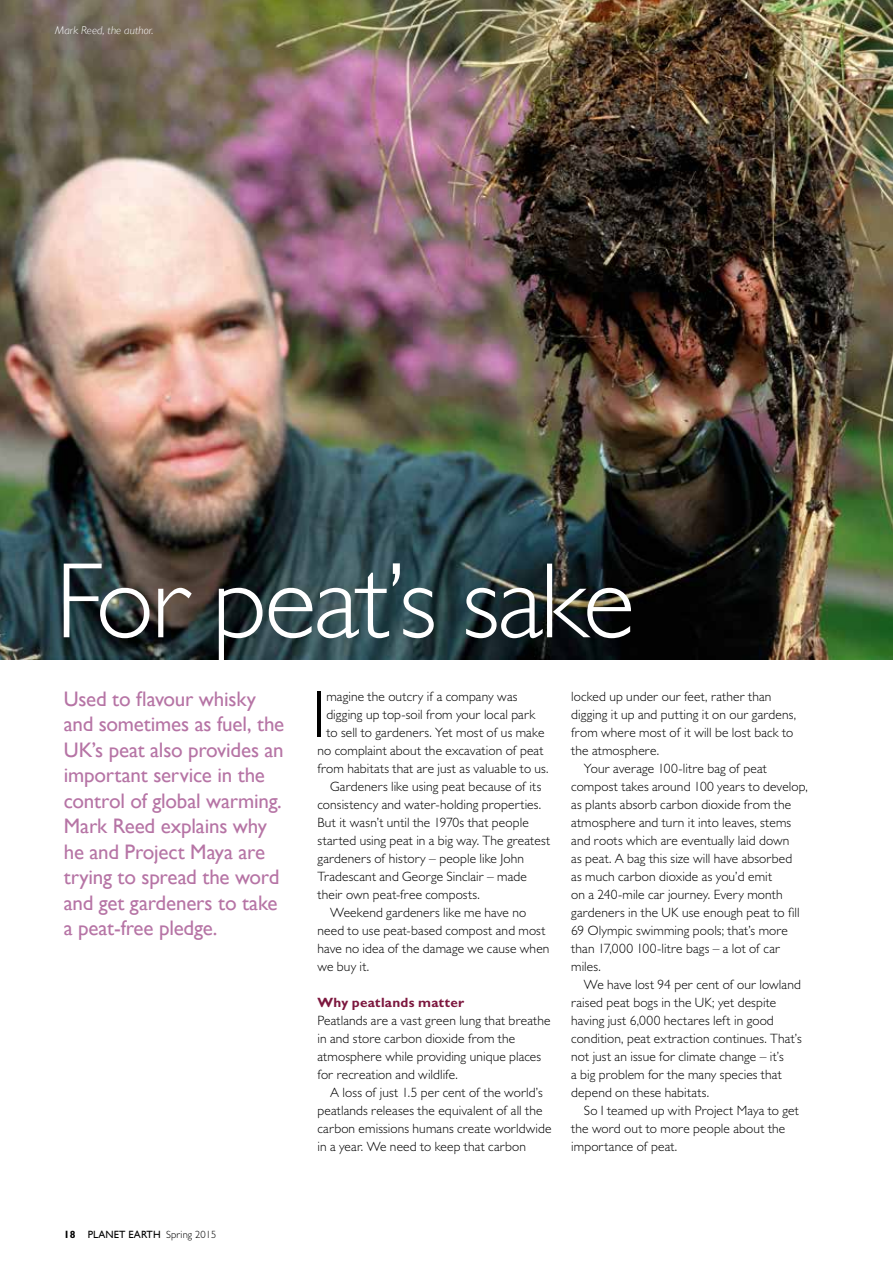
<style>
.page{position:relative;width:893px;height:1263px;background:#fff}
.page>*{position:absolute;margin:0;border:0;box-sizing:border-box;transform-origin:0 0}
.New_main_heading{font:300 108px "Gill Sans";letter-spacing:-.025em;color:#fff}
.body_copy{font:300 66.3px "Gill Sans MT Pro";color:#000}
.Intro_para{font:21px/25.5px "Gill Sans";letter-spacing:-.01em;color:#b674a5}
.body_copy-2{font:300 13.5px/18px "Gill Sans MT Pro";letter-spacing:.01em;color:#000}
.sub_head{font:700 13.5px "Gill Sans MT Pro";letter-spacing:.015em;color:#7c173e}
.t1{font:italic 300 11.25px "Gill Sans";letter-spacing:.01em;color:#fff}
.t2{font:10.5px "Gill Sans";letter-spacing:.01em;color:#000}
.s1{font-family:"Gill Sans MT Pro";font-weight:700}
.s2{font-family:"Gill Sans MT Pro";font-weight:300}
</style>
<div class="page">
<img style="left:0;top:0;width:893px;height:659px">
<p class="t1" style="left:55px;top:24px;width:100px">Mark Reed, the author.</p>
<p class="New_main_heading" style="left:55px;top:517px;width:581px">For peat’s sake</p>
<p class="Intro_para" style="left:64px;top:686px;width:222px">Used to flavour whisky and sometimes as fuel, the<br>UK’s peat also provides an important service in the control of global warming.<br>Mark Reed explains why he and Project Maya are trying to spread the word and get gardeners to take a peat-free pledge.</p>
<p class="body_copy" style="left:312px;top:675px;width:16px">I</p>
<p class="body_copy-2" style="left:326px;top:687px;width:193px">magine the outcry if a company was</p>
<p class="body_copy-2" style="left:326px;top:705px;width:210px">digging up top-soil from your local park</p>
<p class="body_copy-2" style="left:326px;top:723px;width:220px">to sell to gardeners. Yet most of us make</p>
<p class="body_copy-2" style="left:317px;top:741px;width:228px">no complaint about the excavation of peat</p>
<p class="body_copy-2" style="left:317px;top:759px;width:233px">from habitats that are just as valuable to us.</p>
<p class="body_copy-2" style="left:317px;top:777px;width:234px;text-indent:13px">Gardeners like using peat because of its consistency and water-holding properties.<br>But it wasn’t until the 1970s that people started using peat in a big way. The greatest gardeners of history – people like John Tradescant and George Sinclair – made their own peat-free composts.</p>
<p class="body_copy-2" style="left:317px;top:903px;width:234px;text-indent:13px">Weekend gardeners like me have no need to use peat-based compost and most have no idea of the damage we cause when we buy it.</p>
<p class="sub_head" style="left:317px;top:994px;width:148px">Why peatlands matter</p>
<p class="body_copy-2" style="left:317px;top:1011px;width:235px">Peatlands are a vast green lung that breathe in and store carbon dioxide from the atmosphere while providing unique places for recreation and wildlife.</p>
<p class="body_copy-2" style="left:317px;top:1083px;width:236px;text-indent:13px">A loss of just 1.5 per cent of the world’s peatlands releases the equivalent of all the carbon emissions humans create worldwide in a year. We need to keep that carbon</p>
<p class="body_copy-2" style="left:571px;top:687px;width:226px">locked up under our feet, rather than digging it up and putting it on our gardens, from where most of it will be lost back to the atmosphere.</p>
<p class="body_copy-2" style="left:571px;top:759px;width:238px;text-indent:13px">Your average 100-litre bag of peat compost takes around 100 years to develop, as plants absorb carbon dioxide from the atmosphere and turn it into leaves, stems and roots which are eventually laid down<br>as peat. A bag this size will have absorbed<br>as much carbon dioxide as you’d emit<br>on a 240-mile car journey. Every month gardeners in the UK use enough peat to fill 69 Olympic swimming pools; that’s more than 17,000 100-litre bags – a lot of car miles.</p>
<p class="body_copy-2" style="left:571px;top:975px;width:232px;text-indent:13px">We have lost 94 per cent of our lowland raised peat bogs in the UK; yet despite having just 6,000 hectares left in good condition, peat extraction continues. That’s not just an issue for climate change – it’s<br>a big problem for the many species that depend on these habitats.</p>
<p class="body_copy-2" style="left:571px;top:1101px;width:229px;text-indent:13px">So I teamed up with Project Maya to get the word out to more people about the importance of peat.</p>
<p class="t2" style="left:64px;top:1228px;width:154px"><span class="s1">18</span> PLANET EARTH <span class="s2">Spring 2015</span></p>
</div>
